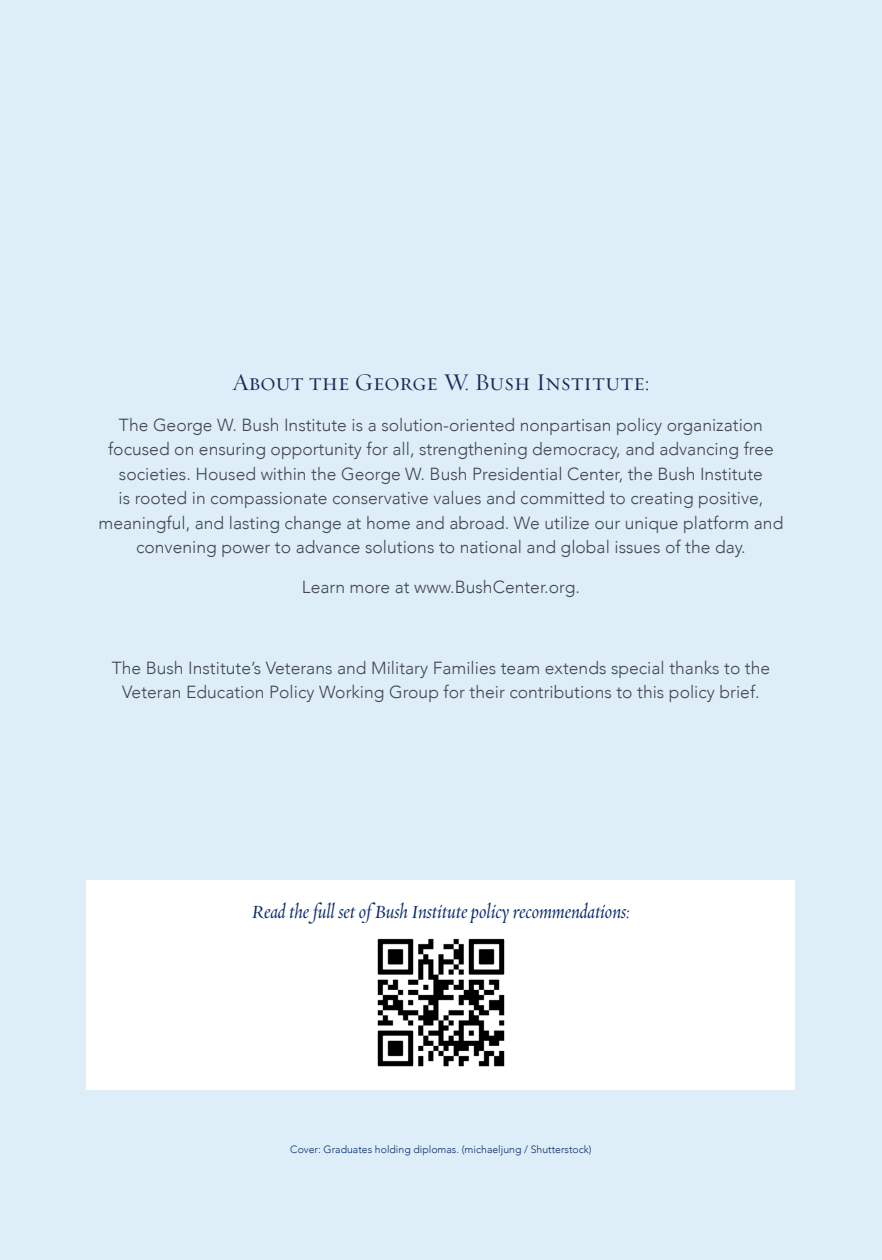
<style>
.page{position:relative;width:882px;height:1260px;background:#deeef9}
.page>*{position:absolute;margin:0;border:0;box-sizing:border-box;transform-origin:0 0}
.t1{font:24.5px "Requiem Display";color:#1e2859}
.t2{font:italic 21px "Requiem Display";color:#0d2c6c}
.t3{font:300 17.5px/24.5px "Avenir";color:#44474d;text-align:center}
.t4{font:300 10.5px "Avenir";color:#0d2c6c}
</style>
<div class="page">
<div style="left:87px;top:881px;width:708px;height:209px;background:#fff"></div>
<img style="left:377px;top:938px;width:128px;height:129px">
<h1 class="t1" style="left:232px;top:365px;width:419px">About the George W. Bush Institute:</h1>
<p class="t3" style="left:99px;top:412px;width:686px">The George W. Bush Institute is a solution-oriented nonpartisan policy organization focused on ensuring opportunity for all, strengthening democracy, and advancing free societies. Housed within the George W. Bush Presidential Center, the Bush Institute<br>is rooted in compassionate conservative values and committed to creating positive, meaningful, and lasting change at home and abroad. We utilize our unique platform and convening power to advance solutions to national and global issues of the day.</p>
<p class="t3" style="left:302px;top:575px;width:279px">Learn more at www.BushCenter.org.</p>
<p class="t3" style="left:112px;top:656px;width:660px">The Bush Institute’s Veterans and Military Families team extends special thanks to the<br>Veteran Education Policy Working Group for their contributions to this policy brief.</p>
<p class="t2" style="left:252px;top:899px;width:380px">Read the full set of Bush Institute policy recommendations:</p>
<p class="t4" style="left:290px;top:1143px;width:303px">Cover: Graduates holding diplomas. (michaeljung / Shutterstock)</p>
</div>
